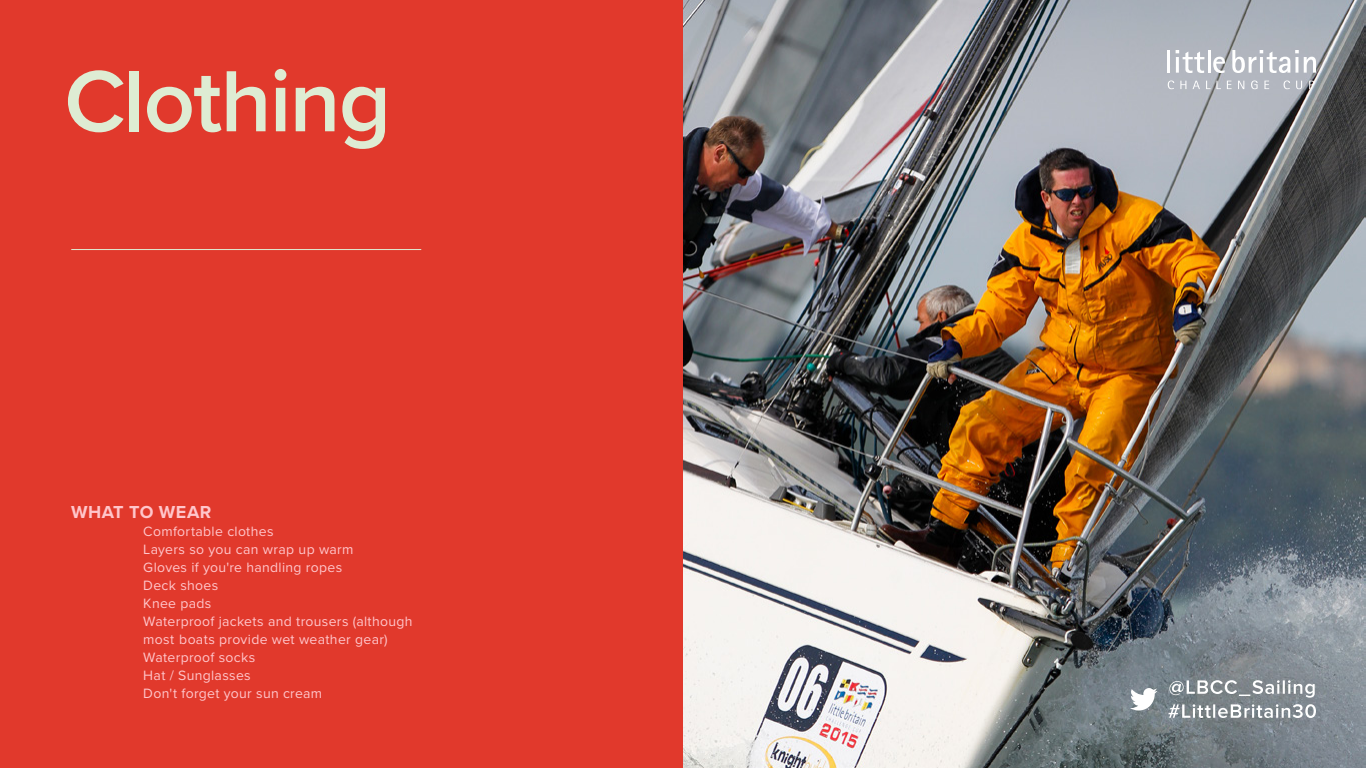
<style>
.page{position:relative;width:1366px;height:768px;background:#fff}
.page>*{position:absolute;margin:0;border:0;box-sizing:border-box;transform-origin:0 0}
.t1{font:600 90px "Proxima Nova";letter-spacing:-.02em;color:#deecd3}
.t2{font:700 18px "Proxima Nova";letter-spacing:.025em;color:#ffc6cb}
.t3{font:14px/18px "Proxima Nova";letter-spacing:.025em;color:#ffc6cb}
</style>
<div class="page">
<div style="left:0;top:0;width:683px;height:768px;background:#e1392c"></div>
<img style="left:683px;top:0;width:683px;height:768px">
<hr style="left:1167px;top:50px;width:3px;height:23px;background:#fff">
<svg style="left:1176px;top:50px;width:28px;height:23px"></svg>
<hr style="left:1208px;top:50px;width:3px;height:23px;background:#fff">
<svg style="left:1213px;top:57px;width:12px;height:16px"></svg>
<svg style="left:1232px;top:50px;width:84px;height:23px"></svg>
<svg style="left:1168px;top:81px;width:6px;height:8px"></svg>
<svg style="left:1180px;top:81px;width:6px;height:8px"></svg>
<svg style="left:1193px;top:81px;width:7px;height:8px"></svg>
<svg style="left:1206px;top:81px;width:15px;height:8px"></svg>
<svg style="left:1227px;top:81px;width:5px;height:8px"></svg>
<svg style="left:1238px;top:81px;width:6px;height:8px"></svg>
<svg style="left:1251px;top:81px;width:7px;height:8px"></svg>
<svg style="left:1264px;top:81px;width:5px;height:8px"></svg>
<svg style="left:1284px;top:81px;width:6px;height:8px"></svg>
<svg style="left:1296px;top:81px;width:6px;height:8px"></svg>
<svg style="left:1309px;top:81px;width:5px;height:8px"></svg>
<svg style="left:1130px;top:688px;width:28px;height:23px"></svg>
<svg style="left:1168px;top:704px;width:148px;height:14px"></svg>
<svg style="left:1169px;top:680px;width:146px;height:18px;background:#9da3a7"></svg>
<hr style="left:71px;top:249px;width:350px;height:1px;background:#deecd3">
<h1 class="t1" style="left:64px;top:34px;width:328px">Clothing</h1>
<p class="t2" style="left:71px;top:498px;width:142px">WHAT TO WEAR</p>
<p class="t3" style="left:143px;top:521px;width:271px">Comfortable clothes<br>Layers so you can wrap up warm<br>Gloves if you're handling ropes<br>Deck shoes<br>Knee pads<br>Waterproof jackets and trousers (although most boats provide wet weather gear)<br>Waterproof socks<br>Hat / Sunglasses<br>Don't forget your sun cream</p>
</div>
